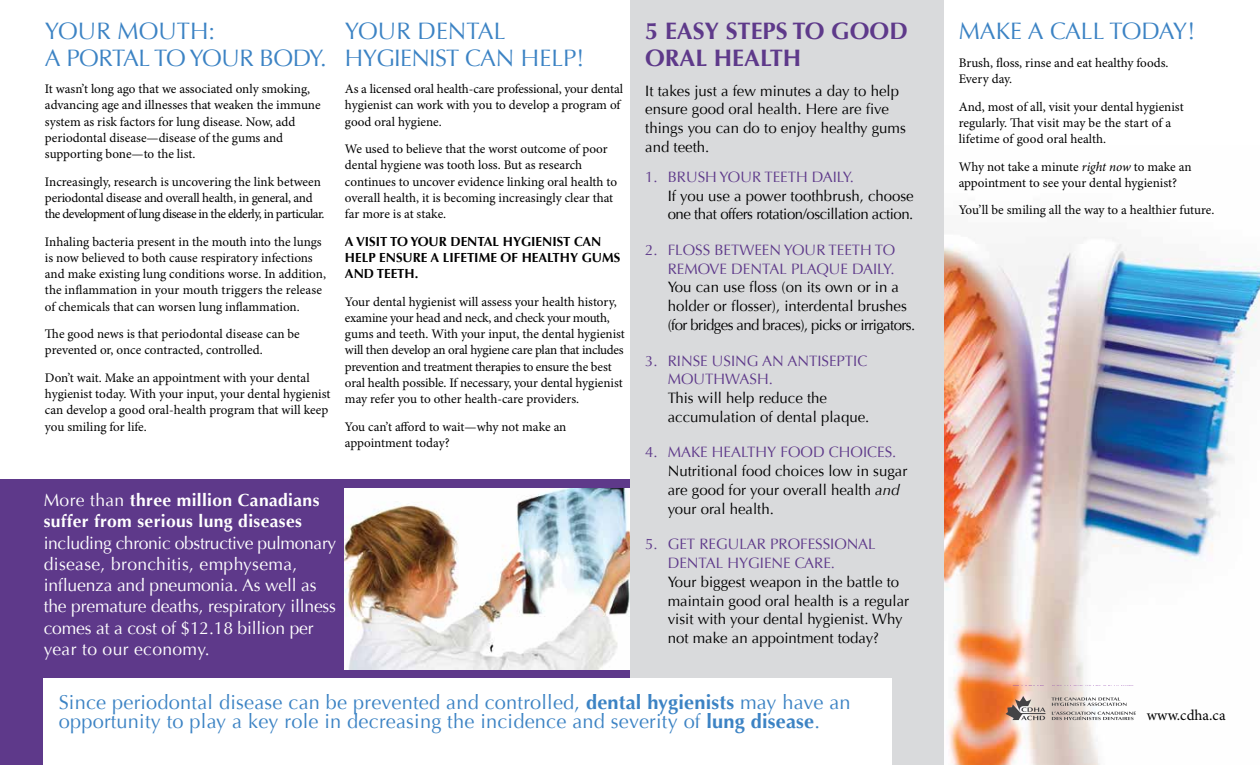
<style>
.page{position:relative;width:1260px;height:765px;background:#fff}
.page>*{position:absolute;margin:0;border:0;box-sizing:border-box;transform-origin:0 0}
.t1{font:23.75px/26.2px "Optima";color:#3c83c4}
.t2{font:23.75px/26.2px "Optima";letter-spacing:-.02em;color:#3c83c4}
.t3{font:700 23.75px/26.2px "Optima";color:#5e398a}
.t4{font:20px/18.8px "Optima";letter-spacing:.01em;color:#3c83c4}
.t5{font:17.5px/21.2px "Optima";letter-spacing:-.01em;color:#fff}
.t6{font:700 17.5px/21.2px "Optima";letter-spacing:.02em;color:#fff}
.t7{font:15px/18.8px "Optima";color:#000}
.t8{font:15px/18.8px "Optima";color:#5e398a}
.t9{font:15px "Minion Pro";letter-spacing:.005em;color:#000}
.t10{font:13.12px/16.2px "Minion Pro";letter-spacing:-.005em;color:#000}
.t11{font:700 13.12px/16.2px "Optima";color:#000}
.s1{font-weight:400}
.s2{font-style:italic}
.s3{font-weight:700}
</style>
<div class="page">
<div style="left:0;top:480px;width:731px;height:285px;background:#5e398a"></div>
<img style="left:944px;top:237px;width:316px;height:528px">
<img style="left:345px;top:489px;width:285px;height:181px">
<div style="left:630px;top:0;width:314px;height:765px;background:#d9dadc"></div>
<div style="left:44px;top:679px;width:848px;height:86px;background:#fff"></div>
<svg style="left:1052px;top:697px;width:75px;height:9px"></svg>
<svg style="left:1052px;top:712px;width:84px;height:8px"></svg>
<svg style="left:1006px;top:696px;width:39px;height:24px"></svg>
<h1 class="t2" style="left:45px;top:18px;width:283px">Your mouth:<br>A porta l to your body.</h1>
<p class="t10" style="left:45px;top:81px;width:277px">It wasn’t long ago that we associated only smoking, advancing age and illnesses that weaken the immune system as risk factors for lung disease. Now, add periodontal disease—disease of the gums and supporting bone—to the list.</p>
<p class="t10" style="left:45px;top:174px;width:281px">Increasingly, research is uncovering the link between periodontal disease and overall health, in general, and the development of lung disease in the elderly, in particular.</p>
<p class="t10" style="left:45px;top:234px;width:283px">Inhaling bacteria present in the mouth into the lungs is now believed to both cause respiratory infections and make existing lung conditions worse. In addition, the inflammation in your mouth triggers the release of chemicals that can worsen lung inflammation.</p>
<p class="t10" style="left:45px;top:326px;width:256px">The good news is that periodontal disease can be prevented or, once contracted, controlled.</p>
<p class="t10" style="left:45px;top:370px;width:287px">Don’t wait. Make an appointment with your dental hygienist today. With your input, your dental hygienist can develop a good oral-health program that will keep you smiling for life.</p>
<h1 class="t1" style="left:345px;top:18px;width:241px">Your dental hygienist can help!</h1>
<p class="t10" style="left:345px;top:81px;width:280px">As a licensed oral health-care professional, your dental hygienist can work with you to develop a program of good oral hygiene.</p>
<p class="t10" style="left:345px;top:141px;width:274px">We used to believe that the worst outcome of poor dental hygiene was tooth loss. But as research continues to uncover evidence linking oral health to overall health, it is becoming increasingly clear that far more is at stake.</p>
<p class="t11" style="left:345px;top:233px;width:277px">A VISIT TO YOUR DENTAL HYGIENIST CAN<br>HELP ENSURE A LIFETIME OF HEALTHY GUMS<br>AND TEETH.</p>
<p class="t10" style="left:345px;top:294px;width:281px">Your dental hygienist will assess your health history, examine your head and neck, and check your mouth, gums and teeth. With your input, the dental hygienist will then develop an oral hygiene care plan that includes prevention and treatment therapies to ensure the best oral health possible. If necessary, your dental hygienist may refer you to other health-care providers.</p>
<p class="t10" style="left:345px;top:419px;width:223px">You can’t afford to wait—why not make an appointment today?</p>
<h3 class="t6" style="left:44px;top:490px;width:277px"><span class="s1">More than</span> THREE MILLION CANADIANS<br>SUFFER FROM SERIOUS LUNG DISEASES</h3>
<h3 class="t5" style="left:44px;top:532px;width:294px">including chronic obstructive pulmonary disease, bronchitis, emphysema, influenza and pneumonia. As well as the premature deaths, respiratory illness comes at a cost of $12.18 billion per year to our economy.</h3>
<h1 class="t3" style="left:645px;top:18px;width:264px">5 EASY STEPS TO GOOD<br>ORAL HEALTH</h1>
<p class="t7" style="left:645px;top:81px;width:262px">It takes just a few minutes a day to help ensure good oral health. Here are five things you can do to enjoy healthy gums and teeth.</p>
<p class="t8" style="left:645px;top:168px;width:210px">1. B rush your teeth daily.</p>
<p class="t7" style="left:668px;top:186px;width:248px">If you use a power toothbrush, choose one that offers rotation/oscillation action.</p>
<p class="t8" style="left:645px;top:241px;width:252px;text-align:right">2. Floss between your teeth to remove dental plaque daily.</p>
<p class="t7" style="left:668px;top:278px;width:249px">You can use floss (on its own or in a holder or flosser), interdental brushes (for bridges and braces), picks or irrigators.</p>
<p class="t8" style="left:668px;top:351px;width:201px;text-indent:-22px">3. Rinse using an antiseptic mouthwash.</p>
<p class="t7" style="left:668px;top:389px;width:203px">This will help reduce the accumulation of dental plaque.</p>
<p class="t8" style="left:645px;top:443px;width:253px">4. Make healthy food choices.</p>
<p class="t7" style="left:668px;top:462px;width:241px">Nutritional food choices low in sugar are good for your overall health <span class="s2">and </span>your oral health.</p>
<p class="t8" style="left:668px;top:535px;width:210px;text-indent:-22px">5. Get regular professional dental hygiene care.</p>
<p class="t7" style="left:668px;top:573px;width:243px">Your biggest weapon in the battle to maintain good oral health is a regular visit with your dental hygienist. Why not make an appointment today?</p>
<h2 class="t4" style="left:59px;top:693px;width:793px">Since periodontal disease can be prevented and controlled, <span class="s3">DENTAL HYGIENISTS</span> may have an opportunity to play a key role in decreasing the incidence and severity of <span class="s3">LUNG DISEASE</span>.</h2>
<h1 class="t1" style="left:959px;top:18px;width:238px">Make a call today!</h1>
<p class="t10" style="left:959px;top:55px;width:211px">Brush, floss, rinse and eat healthy foods.<br>Every day.</p>
<p class="t10" style="left:959px;top:99px;width:226px">And, most of all, visit your dental hygienist regularly. That visit may be the start of a lifetime of good oral health.</p>
<p class="t10" style="left:959px;top:159px;width:234px">Why not take a minute <span class="s2">right now</span> to make an appointment to see your dental hygienist?</p>
<p class="t10" style="left:959px;top:203px;width:257px">You’ll be smiling all the way to a healthier future.</p>
<p class="t9" style="left:1147px;top:706px;width:80px">www.cdha.ca</p>
</div>
